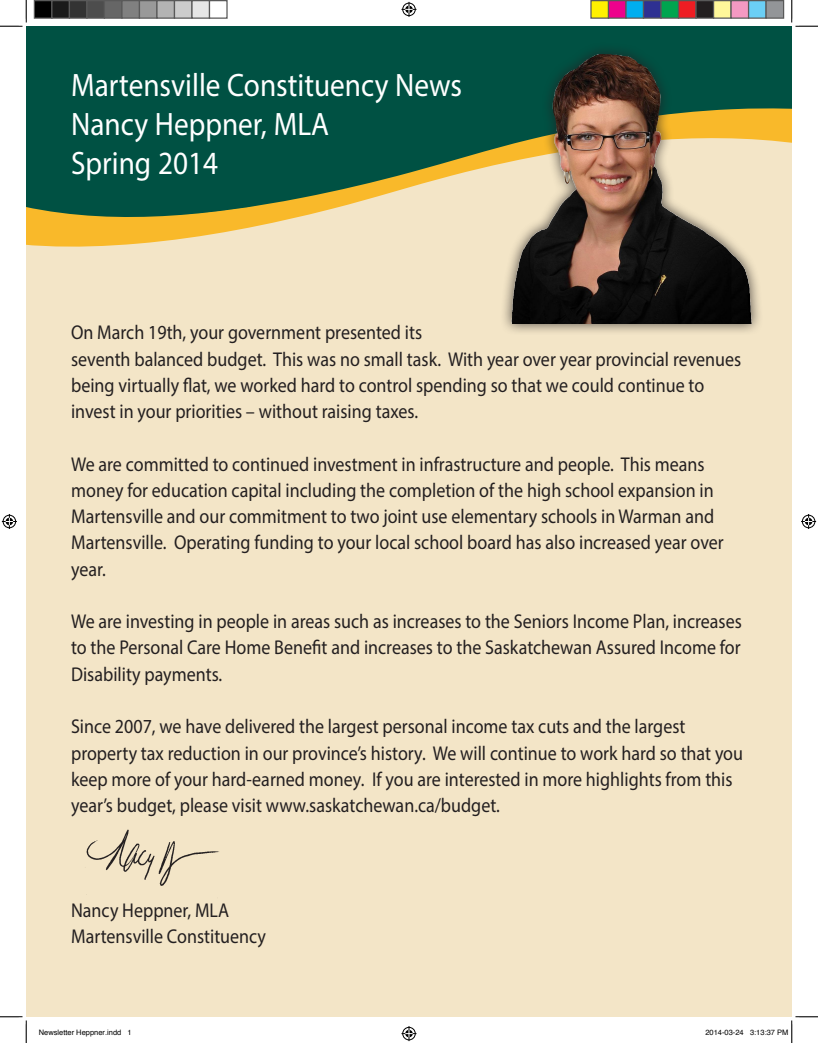
<style>
.page{position:relative;width:818px;height:1043px;background:#fff}
.page>*{position:absolute;margin:0;border:0;box-sizing:border-box;transform-origin:0 0}
.t1{font:32.5px "Myriad Pro";color:#feffff;scale:.9 1}
.t2{font:20px/26.2px "Myriad Pro";color:#231f20;scale:.9 1}
.t3{font:7.5px "Helvetica";color:#000}
</style>
<div class="page">
<div style="left:26px;top:26px;width:765px;height:990px;background:#f3e5c7"></div>
<div style="left:26px;top:26px;width:765px;height:79px;background:#005143"></div>
<svg style="left:26px;top:105px;width:765px;height:142px;fill:#005143"></svg>
<div style="left:500px;top:42px;width:262px;height:293px;background:#231f20;opacity:.75"></div>
<img style="left:511px;top:52px;width:241px;height:271px">
<img style="left:86px;top:829px;width:133px;height:66px">
<svg style="left:0;top:0;width:27px;height:27px"></svg>
<svg style="left:0;top:1016px;width:27px;height:26px"></svg>
<svg style="left:790px;top:0;width:28px;height:27px"></svg>
<svg style="left:401px;top:2px;width:15px;height:15px"></svg>
<svg style="left:401px;top:1026px;width:15px;height:15px"></svg>
<svg style="left:2px;top:514px;width:15px;height:15px"></svg>
<svg style="left:801px;top:514px;width:15px;height:15px"></svg>
<div style="left:34px;top:1px;width:18px;height:17px;background:#000"></div>
<div style="left:34px;top:0;width:18px;height:19px;border:1px solid #595959"></div>
<div style="left:52px;top:1px;width:17px;height:17px;background:#1a1a1a"></div>
<div style="left:51px;top:0;width:19px;height:19px;border:1px solid #595959"></div>
<div style="left:69px;top:1px;width:18px;height:17px;background:#333"></div>
<div style="left:69px;top:0;width:19px;height:19px;border:1px solid #595959"></div>
<div style="left:87px;top:1px;width:17px;height:17px;background:#4d4d4d"></div>
<div style="left:86px;top:0;width:19px;height:19px;border:1px solid #595959"></div>
<div style="left:104px;top:1px;width:18px;height:17px;background:#666"></div>
<div style="left:104px;top:0;width:18px;height:19px;border:1px solid #595959"></div>
<div style="left:122px;top:1px;width:17px;height:17px;background:#808080"></div>
<div style="left:121px;top:0;width:19px;height:19px;border:1px solid #595959"></div>
<div style="left:139px;top:1px;width:18px;height:17px;background:#999"></div>
<div style="left:139px;top:0;width:19px;height:19px;border:1px solid #595959"></div>
<div style="left:157px;top:1px;width:17px;height:17px;background:#b3b3b3"></div>
<div style="left:156px;top:0;width:19px;height:19px;border:1px solid #595959"></div>
<div style="left:174px;top:1px;width:18px;height:17px;background:#ccc"></div>
<div style="left:174px;top:0;width:18px;height:19px;border:1px solid #595959"></div>
<div style="left:192px;top:1px;width:17px;height:17px;background:#e6e6e6"></div>
<div style="left:191px;top:0;width:19px;height:19px;border:1px solid #595959"></div>
<div style="left:209px;top:0;width:19px;height:19px;border:1px solid #595959"></div>
<div style="left:591px;top:1px;width:17px;height:17px;background:#fff101"></div>
<div style="left:590px;top:0;width:19px;height:19px;border:1px solid #595959"></div>
<div style="left:608px;top:1px;width:18px;height:17px;background:#ed028c"></div>
<div style="left:608px;top:0;width:18px;height:19px;border:1px solid #595959"></div>
<div style="left:626px;top:1px;width:17px;height:17px;background:#00aeef"></div>
<div style="left:625px;top:0;width:19px;height:19px;border:1px solid #595959"></div>
<div style="left:643px;top:1px;width:18px;height:17px;background:#2e3092"></div>
<div style="left:642px;top:0;width:19px;height:19px;border:1px solid #595959"></div>
<div style="left:661px;top:1px;width:17px;height:17px;background:#00a54f"></div>
<div style="left:660px;top:0;width:19px;height:19px;border:1px solid #595959"></div>
<div style="left:678px;top:1px;width:18px;height:17px;background:#ee1d23"></div>
<div style="left:678px;top:0;width:18px;height:19px;border:1px solid #595959"></div>
<div style="left:696px;top:1px;width:17px;height:17px;background:#231f20"></div>
<div style="left:695px;top:0;width:19px;height:19px;border:1px solid #595959"></div>
<div style="left:713px;top:1px;width:18px;height:17px;background:#fff79a"></div>
<div style="left:712px;top:0;width:19px;height:19px;border:1px solid #595959"></div>
<div style="left:731px;top:1px;width:17px;height:17px;background:#f499c2"></div>
<div style="left:730px;top:0;width:19px;height:19px;border:1px solid #595959"></div>
<div style="left:748px;top:1px;width:18px;height:17px;background:#6bcff6"></div>
<div style="left:748px;top:0;width:18px;height:19px;border:1px solid #595959"></div>
<div style="left:766px;top:1px;width:17px;height:17px;background:#939598"></div>
<div style="left:765px;top:0;width:19px;height:19px;border:1px solid #595959"></div>
<svg style="left:705px;top:1015px;width:113px;height:27px"></svg>
<p class="t1" style="left:71px;top:65px;width:436px">Martensville Constituency News</p>
<p class="t1" style="left:71px;top:104px;width:288px">Nancy Heppner, MLA</p>
<p class="t1" style="left:71px;top:143px;width:165px">Spring 2014</p>
<p class="t2" style="left:71px;top:319px;width:391px">On March 19th, your government presented its</p>
<p class="t2" style="left:71px;top:345px;width:746px">seventh balanced budget. This was no small task. With year over year provincial revenues being virtually flat, we worked hard to control spending so that we could continue to</p>
<p class="t2" style="left:71px;top:398px;width:387px">invest in your priorities – without raising taxes.</p>
<p class="t2" style="left:71px;top:450px;width:716px">We are committed to continued investment in infrastructure and people. This means money for education capital including the completion of the high school expansion in<br>Martensville and our commitment to two joint use elementary schools in Warman and</p>
<p class="t2" style="left:71px;top:529px;width:726px">Martensville. Operating funding to your local school board has also increased year over year.</p>
<p class="t2" style="left:71px;top:608px;width:746px;text-align:justify">We are investing in people in areas such as increases to the Seniors Income Plan, increases to the Personal Care Home Benefit and increases to the Saskatchewan Assured Income for Disability payments.</p>
<p class="t2" style="left:71px;top:713px;width:684px">Since 2007, we have delivered the largest personal income tax cuts and the largest</p>
<p class="t2" style="left:71px;top:739px;width:748px">property tax reduction in our province’s history. We will continue to work hard so that you keep more of your hard-earned money. If you are interested in more highlights from this year’s budget, please visit www.saskatchewan.ca/budget.</p>
<p class="t2" style="left:71px;top:896px;width:177px">Nancy Heppner, MLA</p>
<p class="t2" style="left:71px;top:923px;width:218px">Martensville Constituency</p>
<p class="t3" style="left:39px;top:1027px;width:94px">Newsletter Heppner.indd 1</p>
<p class="t3" style="left:705px;top:1027px;width:84px">2014-03-24 3:13:37 PM</p>
</div>
